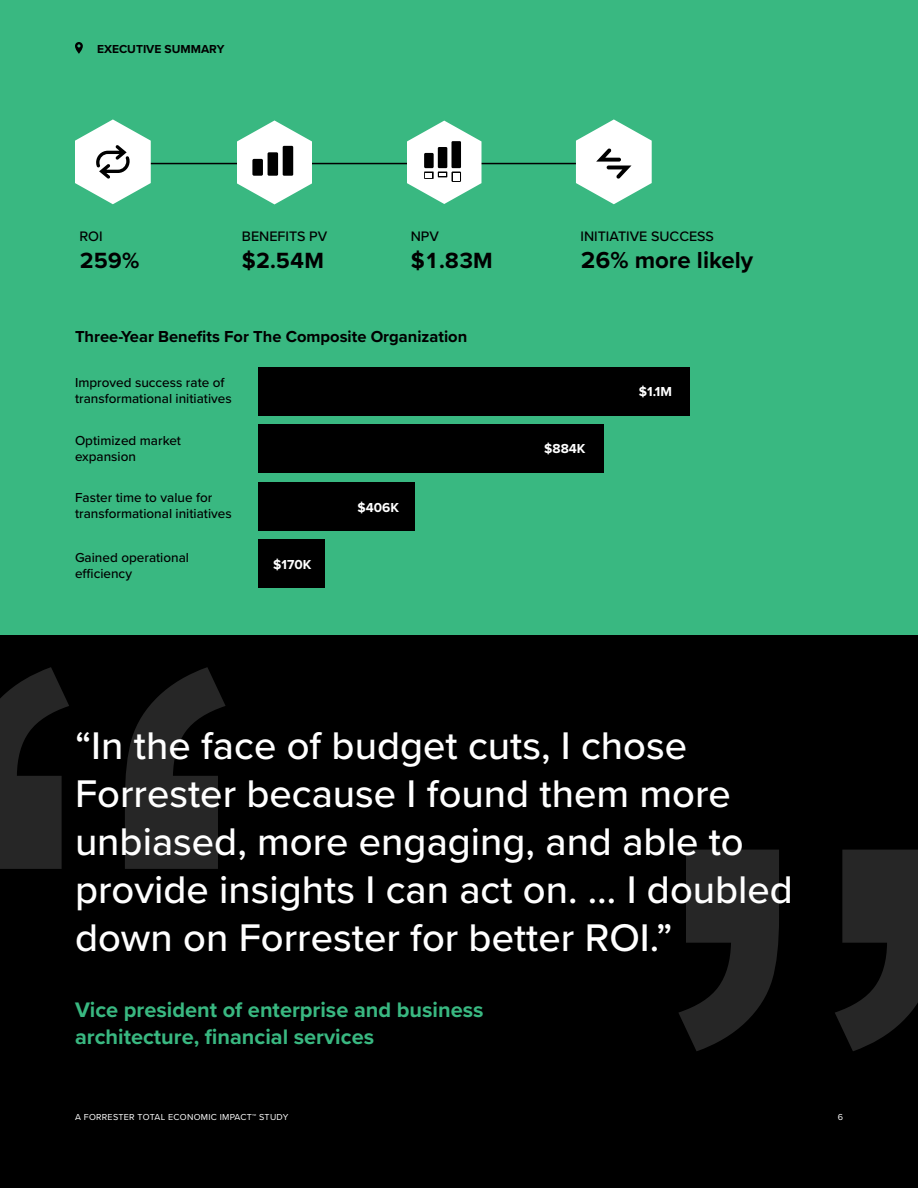
<style>
.page{position:relative;width:918px;height:1188px;background:#39b881}
.page>*{position:absolute;margin:0;border:0;box-sizing:border-box;transform-origin:0 0}
.t1{font:500 39.9px/47.8px "Proxima Nova";color:#fff}
.t2{font:700 24px "Proxima Nova";color:#000}
.t3{font:700 22.8px "Proxima Nova";color:#000}
.t4{font:700 21.75px/26.5px "Proxima Nova";color:#39b881}
.t5{font:700 16.5px "Proxima Nova";color:#000}
.t6{font:500 14.25px "Proxima Nova";color:#000}
.t7{font:500 13.5px/16.2px "Proxima Nova";color:#000}
.t8{font:700 13.5px "Proxima Nova";color:#fff}
.t9{font:700 12px "Proxima Nova";color:#000}
.t10{font:9px "Proxima Nova";letter-spacing:.03em;color:#fff}
</style>
<div class="page">
<svg style="left:75px;top:42px;width:8px;height:12px"></svg>
<div style="left:0;top:635px;width:918px;height:553px;background:#000"></div>
<svg style="left:0;top:667px;width:226px;height:202px;fill:#262626"></svg>
<svg style="left:679px;top:850px;width:239px;height:201px;fill:#262626"></svg>
<hr style="left:141px;top:163px;width:473px;height:1px;background:#000">
<svg style="left:75px;top:119px;width:76px;height:85px"></svg>
<svg style="left:576px;top:119px;width:76px;height:85px"></svg>
<div style="left:258px;top:367px;width:432px;height:49px;background:#000"></div>
<div style="left:258px;top:425px;width:346px;height:48px;background:#000"></div>
<div style="left:258px;top:482px;width:157px;height:49px;background:#000"></div>
<div style="left:258px;top:540px;width:67px;height:48px;background:#000"></div>
<svg style="left:237px;top:120px;width:75px;height:84px"></svg>
<svg style="left:407px;top:121px;width:75px;height:83px"></svg>
<div style="left:453px;top:173px;width:6px;height:7px;background:#fff"></div>
<p class="t9" style="left:97px;top:40px;width:129px">EXECUTIVE SUMMARY</p>
<p class="t6" style="left:80px;top:225px;width:25px">ROI</p>
<p class="t3" style="left:80px;top:243px;width:61px">259%</p>
<p class="t6" style="left:242px;top:225px;width:87px">BENEFITS PV</p>
<p class="t3" style="left:242px;top:243px;width:84px">$2.54M</p>
<p class="t6" style="left:411px;top:225px;width:30px">NPV</p>
<p class="t3" style="left:411px;top:243px;width:84px">$1.83M</p>
<p class="t5" style="left:75px;top:324px;width:394px">Three-Year Benefits For The Composite Organization</p>
<p class="t7" style="left:75px;top:374px;width:158px">Improved success rate of transformational initiatives</p>
<p class="t7" style="left:75px;top:431px;width:108px">Optimized market expansion</p>
<p class="t7" style="left:75px;top:489px;width:158px">Faster time to value for transformational initiatives</p>
<p class="t7" style="left:75px;top:549px;width:116px">Gained operational efficiency</p>
<p class="t8" style="left:358px;top:497px;width:43px">$406K</p>
<p class="t8" style="left:273px;top:555px;width:40px">$170K</p>
<p class="t6" style="left:580px;top:225px;width:135px">INITIATIVE SUCCESS</p>
<p class="t2" style="left:580px;top:242px;width:174px">26% more likely</p>
<p class="t8" style="left:544px;top:439px;width:43px">$884K</p>
<p class="t8" style="left:639px;top:381px;width:35px">$1.1M</p>
<p class="t1" style="left:75px;top:721px;width:720px">“In the face of budget cuts, I chose Forrester because I found them more unbiased, more engaging, and able to provide insights I can act on. … I doubled down on Forrester for better ROI.”</p>
<p class="t4" style="left:75px;top:996px;width:410px">Vice president of enterprise and business architecture, financial services</p>
<p class="t10" style="left:75px;top:1110px;width:215px">A FORRESTER TOTAL ECONOMIC IMPACT™ STUDY</p>
<p class="t10" style="left:838px;top:1110px;width:7px">6</p>
</div>
